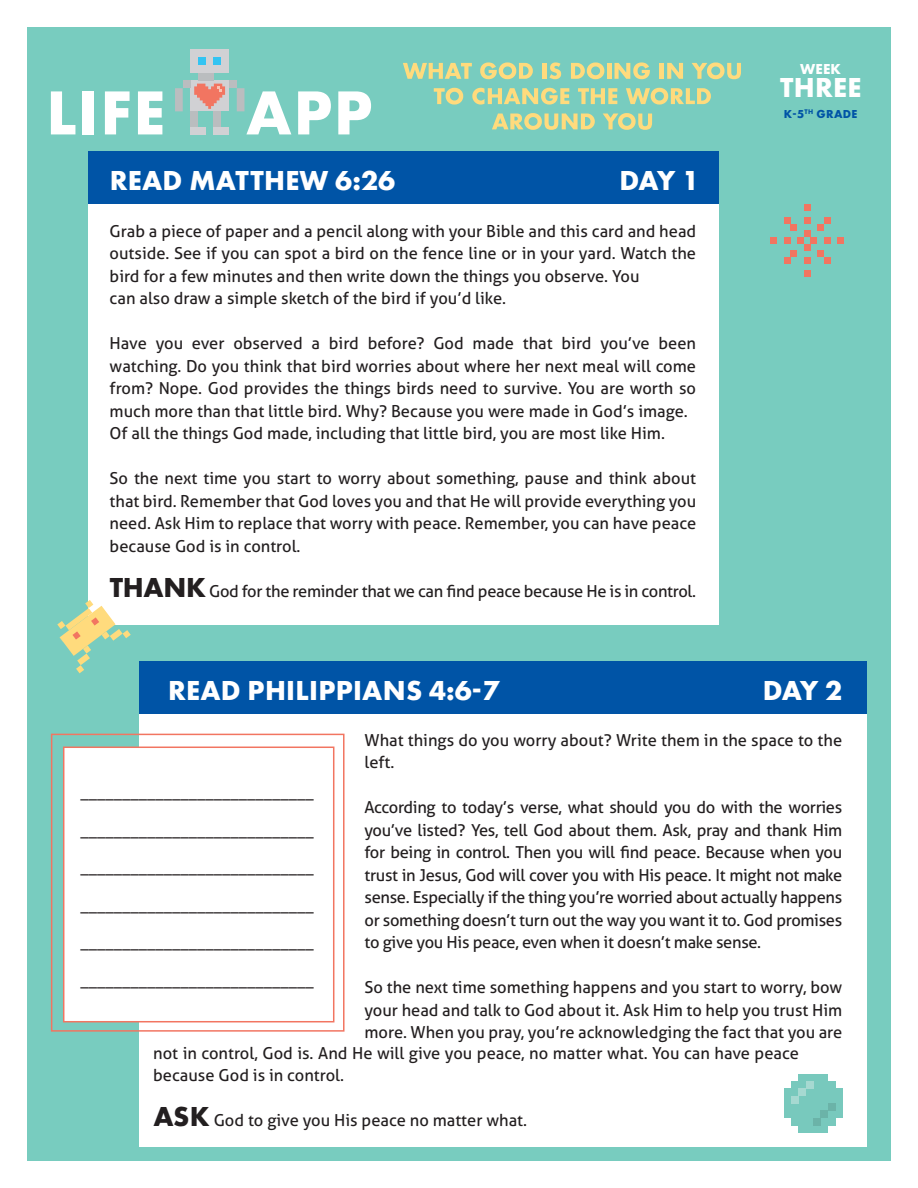
<style>
.page{position:relative;width:918px;height:1188px;background:#fff}
.page>*{position:absolute;margin:0;border:0;box-sizing:border-box;transform-origin:0 0}
.t1{font:700 28.5px "Futura PT";letter-spacing:.01em;color:#fff}
.t2{font:16.5px/22.5px "Aller";color:#231f20;text-align:justify}
.t3{font:16.5px "Aller";letter-spacing:-.02em;color:#231f20}
.t4{font:700 15px "Futura PT";color:#fff}
.t5{font:700 12px "Futura PT";letter-spacing:.03em;color:#0054a6}
.s1{font-family:"Futura PT";font-weight:700;font-size:28.5px}
</style>
<div class="page">
<div style="left:27px;top:27px;width:864px;height:1134px;background:#78ccbf"></div>
<div style="left:190px;top:50px;width:39px;height:23px;background:#d1d1d4"></div>
<div style="left:190px;top:80px;width:39px;height:31px;background:#d1d1d4"></div>
<div style="left:198px;top:73px;width:16px;height:7px;background:#babdbf"></div>
<div style="left:190px;top:111px;width:8px;height:16px;background:#babdbf"></div>
<div style="left:214px;top:111px;width:7px;height:16px;background:#babdbf"></div>
<div style="left:214px;top:57px;width:7px;height:8px;background:#33c4f2"></div>
<div style="left:198px;top:57px;width:8px;height:8px;background:#33c4f2"></div>
<div style="left:183px;top:80px;width:7px;height:8px;background:#babdbf"></div>
<svg style="left:175px;top:88px;width:8px;height:23px"></svg>
<div style="left:229px;top:80px;width:8px;height:8px;background:#babdbf"></div>
<svg style="left:51px;top:91px;width:24px;height:43px"></svg>
<div style="left:83px;top:91px;width:11px;height:43px;background:#fff"></div>
<svg style="left:105px;top:91px;width:25px;height:43px"></svg>
<svg style="left:138px;top:91px;width:24px;height:43px"></svg>
<svg style="left:237px;top:88px;width:54px;height:46px"></svg>
<svg style="left:298px;top:91px;width:33px;height:43px"></svg>
<svg style="left:338px;top:91px;width:33px;height:43px"></svg>
<svg style="left:194px;top:84px;width:31px;height:25px"></svg>
<div style="left:139px;top:662px;width:728px;height:485px;background:#fff"></div>
<div style="left:139px;top:662px;width:728px;height:52px;background:#0054a6"></div>
<div style="left:88px;top:152px;width:631px;height:473px;background:#fff"></div>
<div style="left:88px;top:152px;width:631px;height:52px;background:#0054a6"></div>
<div style="left:63px;top:747px;width:271px;height:275px;background:#fff;border:2px solid #f27561"></div>
<div style="left:51px;top:734px;width:294px;height:298px;border:2px solid #f27561"></div>
<svg style="left:403px;top:63px;width:69px;height:16px"></svg>
<svg style="left:480px;top:62px;width:53px;height:17px"></svg>
<hr style="left:543px;top:63px;width:4px;height:16px;background:#ffdb7d">
<svg style="left:549px;top:62px;width:12px;height:17px"></svg>
<svg style="left:571px;top:62px;width:33px;height:17px"></svg>
<hr style="left:607px;top:63px;width:4px;height:16px;background:#ffdb7d">
<svg style="left:614px;top:62px;width:36px;height:17px"></svg>
<hr style="left:660px;top:63px;width:4px;height:16px;background:#ffdb7d">
<svg style="left:667px;top:63px;width:16px;height:16px"></svg>
<svg style="left:692px;top:62px;width:49px;height:17px"></svg>
<svg style="left:434px;top:88px;width:29px;height:17px"></svg>
<svg style="left:472px;top:88px;width:97px;height:17px"></svg>
<svg style="left:578px;top:88px;width:39px;height:16px"></svg>
<svg style="left:626px;top:88px;width:85px;height:17px"></svg>
<svg style="left:492px;top:113px;width:103px;height:17px"></svg>
<svg style="left:603px;top:113px;width:49px;height:17px"></svg>
<div style="left:804px;top:230px;width:7px;height:7px;background:#f27561"></div>
<div style="left:804px;top:217px;width:7px;height:7px;background:#f27561"></div>
<div style="left:804px;top:204px;width:7px;height:6px;background:#f27561"></div>
<div style="left:804px;top:270px;width:7px;height:7px;background:#f27561"></div>
<div style="left:804px;top:244px;width:7px;height:6px;background:#f27561"></div>
<div style="left:804px;top:257px;width:7px;height:7px;background:#f27561"></div>
<div style="left:817px;top:250px;width:7px;height:7px;background:#f27561"></div>
<div style="left:817px;top:224px;width:7px;height:6px;background:#f27561"></div>
<svg style="left:791px;top:224px;width:6px;height:6px"></svg>
<div style="left:784px;top:217px;width:7px;height:7px;background:#f27561"></div>
<div style="left:824px;top:217px;width:7px;height:7px;background:#f27561"></div>
<div style="left:824px;top:257px;width:7px;height:7px;background:#f27561"></div>
<div style="left:797px;top:237px;width:7px;height:7px;background:#f27561"></div>
<div style="left:784px;top:237px;width:7px;height:7px;background:#f27561"></div>
<div style="left:771px;top:237px;width:6px;height:7px;background:#f27561"></div>
<div style="left:784px;top:257px;width:7px;height:7px;background:#f27561"></div>
<div style="left:791px;top:250px;width:6px;height:7px;background:#f27561"></div>
<div style="left:811px;top:237px;width:6px;height:7px;background:#f27561"></div>
<div style="left:824px;top:237px;width:7px;height:7px;background:#f27561"></div>
<div style="left:837px;top:237px;width:7px;height:7px;background:#f27561"></div>
<svg style="left:57px;top:600px;width:74px;height:73px"></svg>
<div style="left:791px;top:1081px;width:44px;height:44px;background:#78c9bd"></div>
<div style="left:784px;top:1088px;width:59px;height:30px;background:#78c9bd"></div>
<div style="left:799px;top:1074px;width:29px;height:59px;background:#78c9bd"></div>
<div style="left:791px;top:1096px;width:8px;height:7px;background:#a6d9d1"></div>
<div style="left:799px;top:1088px;width:7px;height:8px;background:#a6d9d1"></div>
<div style="left:806px;top:1081px;width:7px;height:7px;background:#a6d9d1"></div>
<div style="left:813px;top:1118px;width:8px;height:7px;background:#6bb3a8"></div>
<div style="left:821px;top:1111px;width:7px;height:7px;background:#6bb3a8"></div>
<div style="left:828px;top:1103px;width:7px;height:8px;background:#6bb3a8"></div>
<div style="left:190px;top:127px;width:16px;height:7px;background:#d1d1d4"></div>
<div style="left:214px;top:127px;width:15px;height:7px;background:#d1d1d4"></div>
<p class="t1" style="left:110px;top:163px;width:287px">READ MATTHEW 6:26</p>
<p class="t1" style="left:620px;top:163px;width:81px">DAY 1</p>
<p class="t2" style="left:110px;top:220px;width:588px">Grab a piece of paper and a pencil along with your Bible and this card and head outside. See if you can spot a bird on the fence line or in your yard. Watch the bird for a few minutes and then write down the things you observe. You</p>
<p class="t2" style="left:110px;top:287px;width:398px">can also draw a simple sketch of the bird if you’d like.</p>
<p class="t2" style="left:110px;top:332px;width:588px">Have you ever observed a bird before? God made that bird you’ve been watching. Do you think that bird worries about where her next meal will come from? Nope. God provides the things birds need to survive. You are worth so much more than that little bird. Why? Because you were made in God’s image.</p>
<p class="t2" style="left:110px;top:422px;width:557px">Of all the things God made, including that little bird, you are most like Him.</p>
<p class="t2" style="left:110px;top:467px;width:588px">So the next time you start to worry about something, pause and think about that bird. Remember that God loves you and that He will provide everything you need. Ask Him to replace that worry with peace. Remember, you can have peace because God is in control.</p>
<p class="t3" style="left:110px;top:581px;width:588px"><span class="s1">THANK</span> God for the reminder that we can find peace because He is in control.</p>
<p class="t4" style="left:800px;top:59px;width:42px">WEEK</p>
<p class="t5" style="left:784px;top:106px;width:75px">K-5<sup>TH</sup> GRADE</p>
<h1 class="t1" style="left:780px;top:69px;width:83px">THREE</h1>
<p class="t1" style="left:168px;top:672px;width:333px">READ PHILIPPIANS 4:6-7</p>
<p class="t1" style="left:763px;top:672px;width:81px">DAY 2</p>
<p class="t2" style="left:81px;top:782px;width:235px">____________________________</p>
<p class="t2" style="left:81px;top:820px;width:235px">____________________________</p>
<p class="t2" style="left:81px;top:857px;width:235px">____________________________</p>
<p class="t2" style="left:81px;top:895px;width:235px">____________________________</p>
<p class="t2" style="left:81px;top:932px;width:235px">____________________________</p>
<p class="t2" style="left:81px;top:970px;width:235px">____________________________</p>
<p class="t2" style="left:364px;top:729px;width:479px">What things do you worry about? Write them in the space to the left.</p>
<p class="t2" style="left:364px;top:796px;width:479px">According to today’s verse, what should you do with the worries you’ve listed? Yes, tell God about them. Ask, pray and thank Him for being in control. Then you will find peace. Because when you trust in Jesus, God will cover you with His peace. It might not make sense. Especially if the thing you’re worried about actually happens or something doesn’t turn out the way you want it to. God promises to give you His peace, even when it doesn’t make sense.</p>
<p class="t2" style="left:364px;top:976px;width:479px">So the next time something happens and you start to worry, bow your head and talk to God about it. Ask Him to help you trust Him more. When you pray, you’re acknowledging the fact that you are</p>
<p class="t2" style="left:153px;top:1042px;width:647px">not in control, God is. And He will give you peace, no matter what. You can have peace because God is in control.</p>
<p class="t2" style="left:153px;top:1109px;width:375px"><span class="s1">ASK</span> God to give you His peace no matter what.</p>
</div>
